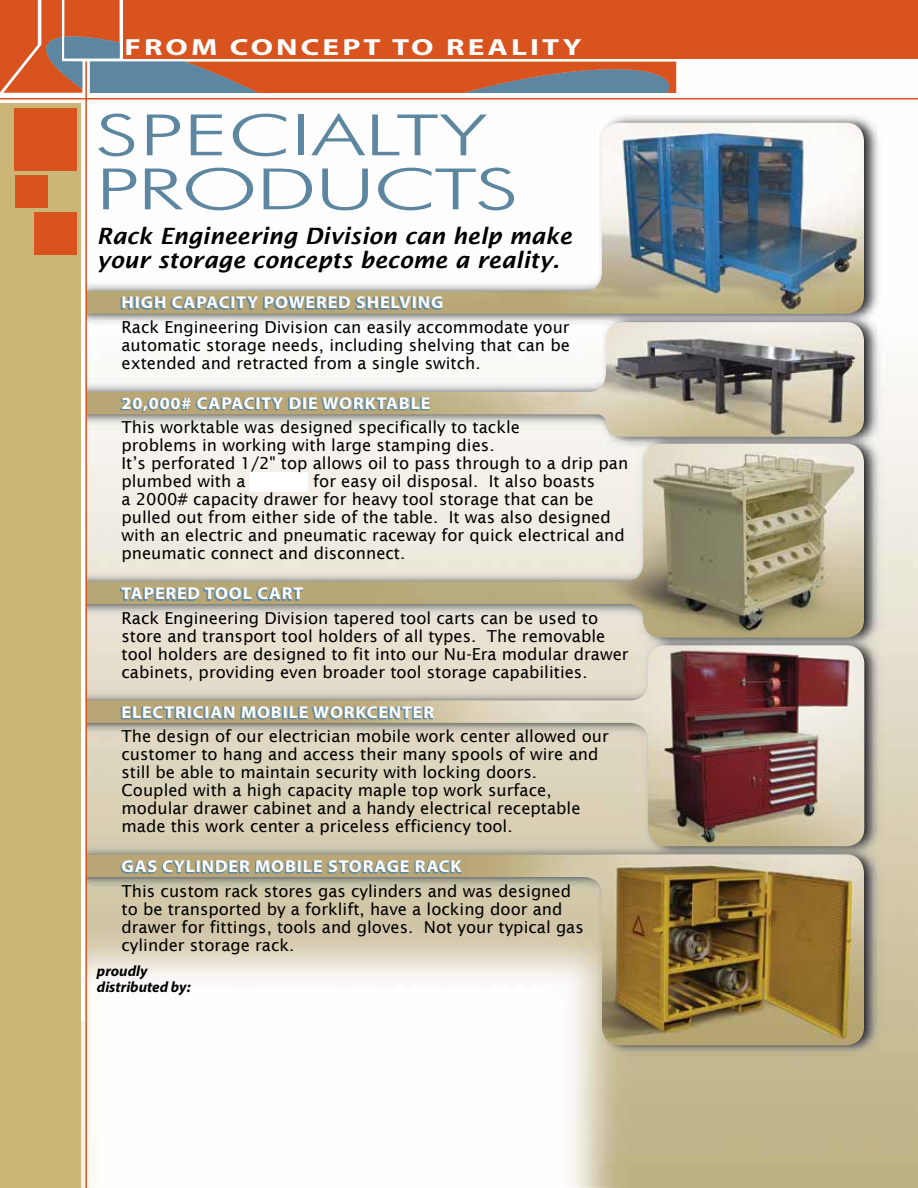
<style>
.page{position:relative;width:918px;height:1188px;background:#fff}
.page>*{position:absolute;margin:0;border:0;box-sizing:border-box;transform-origin:0 0}
.t1{font:300 57px/54px "Futura BT";letter-spacing:-.025em;color:#5d87a1;scale:1.54 1}
.t2{font:700 23.4px "Myriad Pro";letter-spacing:.1em;color:#fff;scale:1.33 1}
.t3{font:italic 600 22.5px/24px "Lucida Sans";color:#000}
.t4{font:700 17.1px "Myriad Pro";letter-spacing:.05em;color:#fff;scale:1.05 1}
.t5{font:16.5px/18px "Lucida Sans";color:#000}
.t6{font:italic 700 15px/16.5px "Myriad Pro";color:#000}
</style>
<div class="page">
<img style="left:0;top:58px;width:918px;height:1128px">
<img style="left:81px;top:123px;width:783px;height:191px">
<img style="left:87px;top:322px;width:777px;height:115px">
<img style="left:87px;top:444px;width:777px;height:194px">
<img style="left:87px;top:645px;width:777px;height:201px">
<img style="left:81px;top:854px;width:783px;height:191px">
<div style="left:44px;top:284px;width:42px;height:737px;background:#fff"></div>
<hr style="left:85px;top:62px;width:2px;height:1126px;background:#d9531e">
<svg style="left:0;top:0;width:676px;height:93px;background:#b57158"></svg>
<hr style="left:0;top:98px;width:918px;height:2px;background:#d9531e">
<div style="left:123px;top:0;width:795px;height:58px;background:#d9531e"></div>
<div style="left:0;top:104px;width:81px;height:1084px;background:#cbb677"></div>
<div style="left:15px;top:108px;width:62px;height:63px;background:#d9531e"></div>
<div style="left:35px;top:213px;width:42px;height:42px;background:#d9531e"></div>
<div style="left:15px;top:175px;width:33px;height:33px;background:#d9531e"></div>
<svg style="left:120px;top:297px;width:12px;height:13px"></svg>
<div style="left:134px;top:297px;width:4px;height:13px;border:1px solid #5d87a1"></div>
<svg style="left:139px;top:297px;width:25px;height:13px"></svg>
<svg style="left:170px;top:287px;width:240px;height:30px;background:#aaa58c"></svg>
<div style="left:411px;top:297px;width:4px;height:13px;border:1px solid #5d87a1"></div>
<svg style="left:417px;top:297px;width:25px;height:13px"></svg>
<svg style="left:120px;top:398px;width:70px;height:15px"></svg>
<svg style="left:196px;top:394px;width:58px;height:17px"></svg>
<div style="left:255px;top:398px;width:4px;height:12px;border:1px solid #5d87a1"></div>
<svg style="left:260px;top:387px;width:169px;height:31px;background:#aaa68e"></svg>
<svg style="left:120px;top:585px;width:183px;height:16px;background:#9e9e81"></svg>
<svg style="left:121px;top:706px;width:64px;height:14px"></svg>
<div style="left:186px;top:707px;width:4px;height:12px;border:1px solid #5d87a1"></div>
<svg style="left:191px;top:703px;width:43px;height:17px"></svg>
<svg style="left:240px;top:702px;width:41px;height:21px"></svg>
<div style="left:282px;top:707px;width:4px;height:12px;border:1px solid #5d87a1"></div>
<svg style="left:288px;top:696px;width:146px;height:31px;background:#a8a58d"></svg>
<svg style="left:120px;top:856px;width:342px;height:21px;background:#a49f7f"></svg>
<div style="left:249px;top:474px;width:57px;height:18px;background:#fff"></div>
<h2 class="t2" style="left:124px;top:32px;width:345px">FROM CONCEPT TO REALITY</h2>
<h1 class="t1" style="left:95px;top:108px;width:277px">SPECIALTY<br>PRODUCTS</h1>
<h3 class="t3" style="left:97px;top:224px;width:477px">Rack Engineering Division can help make your storage concepts become a reality.</h3>
<p class="t4" style="left:122px;top:291px;width:308px">HIGH CAPACITY POWERED SHELVING</p>
<p class="t5" style="left:122px;top:318px;width:450px;text-align:justify">Rack Engineering Division can easily accommodate your automatic storage needs, including shelving that can be extended and retracted from a single switch.</p>
<p class="t4" style="left:122px;top:392px;width:296px">20,000# CAPACITY DIE WORKTABLE</p>
<p class="t5" style="left:122px;top:418px;width:508px">This worktable was designed specifically to tackle<br>problems in working with large stamping dies.<br>It’s perforated 1/2" top allows oil to pass through to a drip pan plumbed with a</p>
<p class="t5" style="left:122px;top:472px;width:505px;text-indent:192px">for easy oil disposal. It also boasts<br>a 2000# capacity drawer for heavy tool storage that can be pulled out from either side of the table. It was also designed with an electric and pneumatic raceway for quick electrical and pneumatic connect and disconnect.</p>
<p class="t4" style="left:122px;top:582px;width:175px">TAPERED TOOL CART</p>
<p class="t5" style="left:122px;top:609px;width:509px">Rack Engineering Division tapered tool carts can be used to store and transport tool holders of all types. The removable tool holders are designed to fit into our Nu-Era modular drawer cabinets, providing even broader tool storage capabilities.</p>
<p class="t4" style="left:122px;top:701px;width:299px">ELECTRICIAN MOBILE WORKCENTER</p>
<p class="t5" style="left:122px;top:727px;width:489px">The design of our electrician mobile work center allowed our customer to hang and access their many spools of wire and still be able to maintain security with locking doors.<br>Coupled with a high capacity maple top work surface, modular drawer cabinet and a handy electrical receptable made this work center a priceless efficiency tool.</p>
<p class="t4" style="left:122px;top:855px;width:325px">GAS CYLINDER MOBILE STORAGE RACK</p>
<p class="t5" style="left:122px;top:882px;width:464px">This custom rack stores gas cylinders and was designed to be transported by a forklift, have a locking door and drawer for fittings, tools and gloves. Not your typical gas cylinder storage rack.</p>
<p class="t6" style="left:97px;top:962px;width:95px">proudly distributed by:</p>
</div>
